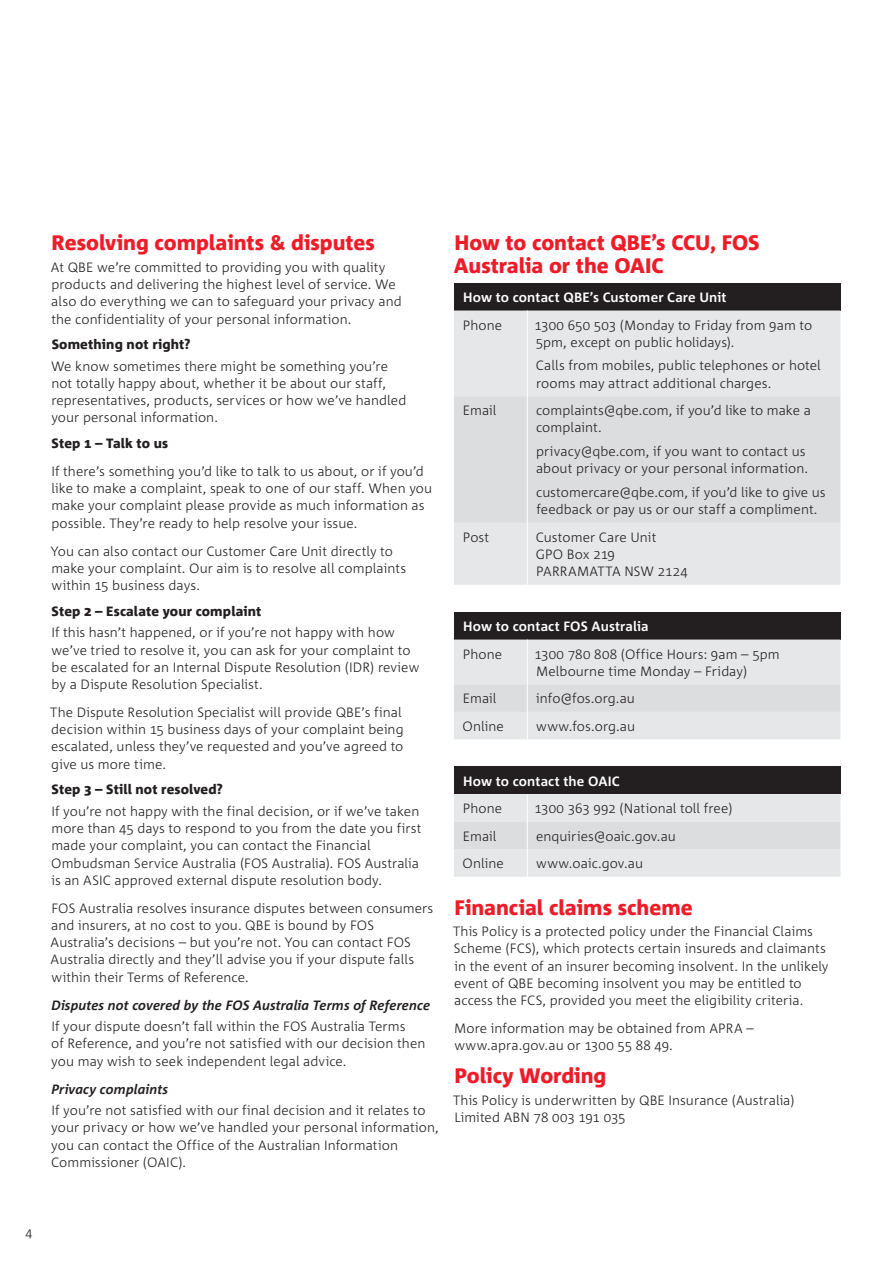
<style>
.page{position:relative;width:893px;height:1263px;background:#fff}
.page>*{position:absolute;margin:0;border:0;box-sizing:border-box;transform-origin:0 0}
.t1{font:800 21px/22.5px "Corpid";letter-spacing:-.005em;color:#ee1c28}
.t2{font:300 13.5px/17.2px "Corpid";letter-spacing:.005em;color:#231f20}
.t3{font:800 13.5px "Corpid";letter-spacing:.01em;color:#231f20}
.t4{font:700 13.5px "Corpid";letter-spacing:.01em;color:#fff}
.t5{font:italic 700 13.5px "Corpid";letter-spacing:.005em;color:#231f20}
</style>
<div class="page">
<div style="left:454px;top:283px;width:386px;height:27px;background:#231f20"></div>
<div style="left:454px;top:310px;width:386px;height:275px;background:#e6e7e9"></div>
<div style="left:454px;top:396px;width:386px;height:127px;background:#dcdddf"></div>
<hr style="left:527px;top:310px;width:1px;height:86px;background:#fff">
<hr style="left:527px;top:396px;width:1px;height:127px;background:#fff">
<hr style="left:527px;top:523px;width:1px;height:62px;background:#fff">
<div style="left:454px;top:612px;width:386px;height:27px;background:#231f20"></div>
<svg style="left:454px;top:639px;width:386px;height:100px;background:#e2e3e5"></svg>
<div style="left:454px;top:767px;width:386px;height:27px;background:#231f20"></div>
<svg style="left:454px;top:794px;width:386px;height:83px;background:#e2e3e5"></svg>
<h1 class="t1" style="left:52px;top:232px;width:325px">Resolving complaints &amp; disputes</h1>
<p class="t2" style="left:51px;top:259px;width:353px">At QBE we’re committed to providing you with quality products and delivering the highest level of service. We also do everything we can to safeguard your privacy and the confidentiality of your personal information.</p>
<p class="t3" style="left:52px;top:337px;width:140px">Something not right?</p>
<p class="t2" style="left:51px;top:357px;width:357px">We know sometimes there might be something you’re not totally happy about, whether it be about our staff, representatives, products, services or how we’ve handled your personal information.</p>
<p class="t3" style="left:52px;top:436px;width:118px">Step 1 – Talk to us</p>
<p class="t2" style="left:51px;top:463px;width:382px">If there’s something you’d like to talk to us about, or if you’d like to make a complaint, speak to one of our staff. When you make your complaint please provide as much information as possible. They’re ready to help resolve your issue.</p>
<p class="t2" style="left:51px;top:542px;width:357px">You can also contact our Customer Care Unit directly to make your complaint. Our aim is to resolve all complaints within 15 business days.</p>
<p class="t3" style="left:52px;top:604px;width:211px">Step 2 – Escalate your complaint</p>
<p class="t2" style="left:51px;top:624px;width:369px">If this hasn’t happened, or if you’re not happy with how we’ve tried to resolve it, you can ask for your complaint to be escalated for an Internal Dispute Resolution (IDR) review by a Dispute Resolution Specialist.</p>
<p class="t2" style="left:50px;top:704px;width:355px">The Dispute Resolution Specialist will provide QBE’s final decision within 15 business days of your complaint being escalated, unless they’ve requested and you’ve agreed to give us more time.</p>
<p class="t3" style="left:52px;top:782px;width:173px">Step 3 – Still not resolved?</p>
<p class="t2" style="left:51px;top:803px;width:372px">If you’re not happy with the final decision, or if we’ve taken more than 45 days to respond to you from the date you first made your complaint, you can contact the Financial Ombudsman Service Australia (FOS Australia). FOS Australia is an ASIC approved external dispute resolution body.</p>
<p class="t2" style="left:51px;top:899px;width:384px">FOS Australia resolves insurance disputes between consumers and insurers, at no cost to you. QBE is bound by FOS Australia’s decisions – but you’re not. You can contact FOS Australia directly and they’ll advise you if your dispute falls within their Terms of Reference.</p>
<p class="t5" style="left:51px;top:997px;width:380px">Disputes not covered by the FOS Australia Terms of Reference</p>
<p class="t2" style="left:51px;top:1018px;width:376px">If your dispute doesn’t fall within the FOS Australia Terms<br>of Reference, and you’re not satisfied with our decision then you may wish to seek independent legal advice.</p>
<p class="t5" style="left:51px;top:1081px;width:118px">Privacy complaints</p>
<p class="t2" style="left:51px;top:1102px;width:389px">If you’re not satisfied with our final decision and it relates to your privacy or how we’ve handled your personal information, you can contact the Office of the Australian Information Commissioner (OAIC).</p>
<h1 class="t1" style="left:454px;top:232px;width:307px">How to contact QBE’s CCU, FOS<br>Australia or the OAIC</h1>
<p class="t4" style="left:463px;top:290px;width:265px">How to contact QBE’s Customer Care Unit</p>
<p class="t2" style="left:463px;top:316px;width:41px">Phone</p>
<p class="t2" style="left:535px;top:316px;width:279px">1300 650 503 (Monday to Friday from 9am to<br>5pm, except on public holidays).</p>
<p class="t2" style="left:536px;top:357px;width:286px">Calls from mobiles, public telephones or hotel rooms may attract additional charges.</p>
<p class="t2" style="left:463px;top:402px;width:35px">Email</p>
<p class="t2" style="left:536px;top:402px;width:276px">complaints@qbe.com, if you’d like to make a complaint.</p>
<p class="t2" style="left:536px;top:443px;width:274px">privacy@qbe.com, if you want to contact us about privacy or your personal information.</p>
<p class="t2" style="left:536px;top:484px;width:291px">customercare@qbe.com, if you’d like to give us feedback or pay us or our staff a compliment.</p>
<p class="t2" style="left:463px;top:529px;width:28px">Post</p>
<p class="t2" style="left:536px;top:529px;width:154px">Customer Care Unit<br>GPO Box 219<br>PARRAMATTA NSW 2124</p>
<p class="t4" style="left:463px;top:619px;width:187px">How to contact FOS Australia</p>
<p class="t2" style="left:463px;top:645px;width:41px">Phone</p>
<p class="t2" style="left:535px;top:645px;width:246px">1300 780 808 (Office Hours: 9am – 5pm<br>Melbourne time Monday – Friday)</p>
<p class="t2" style="left:463px;top:690px;width:35px">Email</p>
<p class="t2" style="left:536px;top:690px;width:100px">info@fos.org.au</p>
<p class="t2" style="left:463px;top:718px;width:43px">Online</p>
<p class="t2" style="left:536px;top:718px;width:100px">www.fos.org.au</p>
<p class="t4" style="left:463px;top:773px;width:158px">How to contact the OAIC</p>
<p class="t2" style="left:463px;top:800px;width:41px">Phone</p>
<p class="t2" style="left:535px;top:800px;width:199px">1300 363 992 (National toll free)</p>
<p class="t2" style="left:463px;top:827px;width:35px">Email</p>
<p class="t2" style="left:536px;top:827px;width:141px">enquiries@oaic.gov.au</p>
<p class="t2" style="left:463px;top:855px;width:43px">Online</p>
<p class="t2" style="left:536px;top:855px;width:108px">www.oaic.gov.au</p>
<h1 class="t1" style="left:455px;top:896px;width:240px">Financial claims scheme</h1>
<p class="t2" style="left:453px;top:923px;width:377px">This Policy is a protected policy under the Financial Claims Scheme (FCS), which protects certain insureds and claimants in the event of an insurer becoming insolvent. In the unlikely event of QBE becoming insolvent you may be entitled to access the FCS, provided you meet the eligibility criteria.</p>
<p class="t2" style="left:454px;top:1020px;width:301px">More information may be obtained from APRA – www.apra.gov.au or 1300 55 88 49.</p>
<h1 class="t1" style="left:455px;top:1065px;width:153px">Policy Wording</h1>
<p class="t2" style="left:453px;top:1092px;width:343px">This Policy is underwritten by QBE Insurance (Australia)<br>Limited ABN 78 003 191 035</p>
</div>
